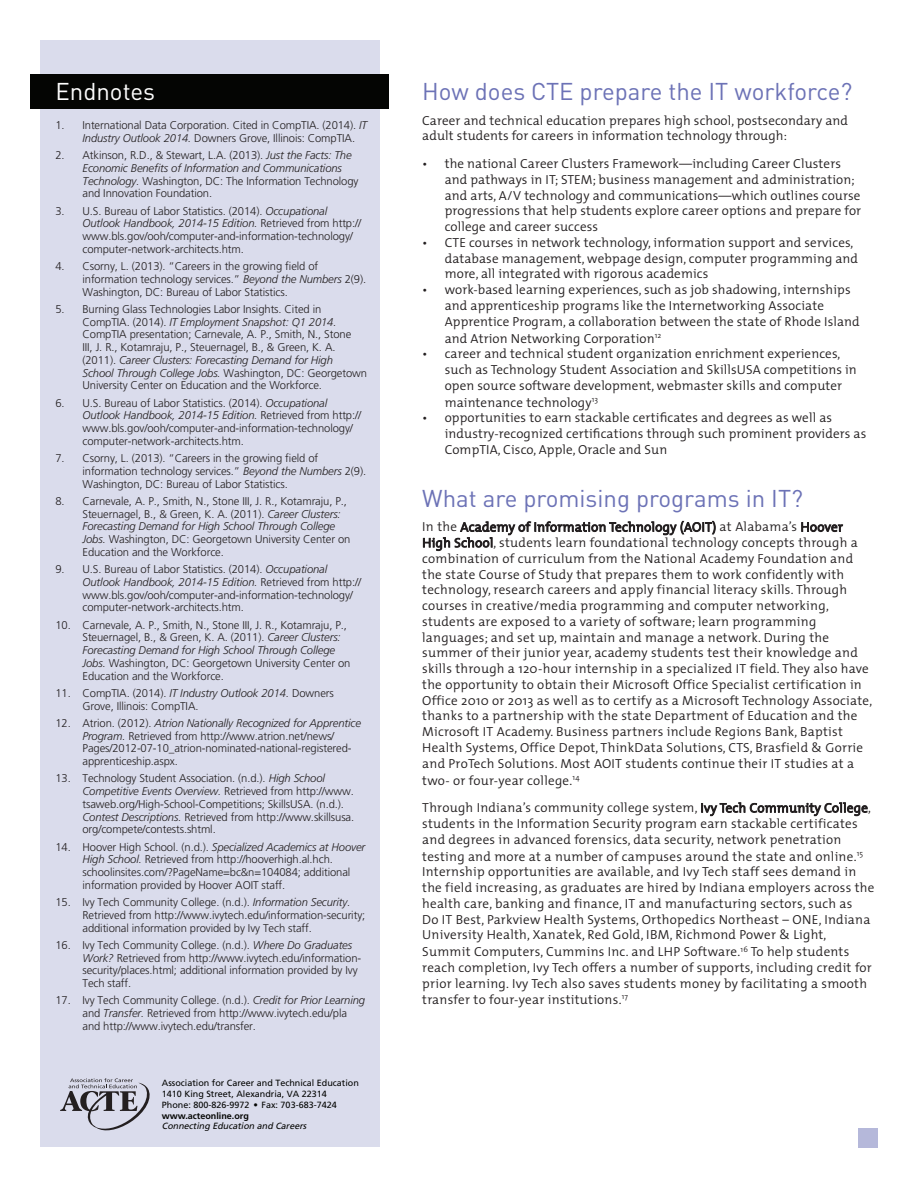
<style>
.page{position:relative;width:918px;height:1188px;background:#fff}
.page>*{position:absolute;margin:0;border:0;box-sizing:border-box;transform-origin:0 0}
.Subheads{font:24px "DIN";color:#6c72b6}
.Subheads-2{font:24px "DIN";color:#fff}
.Body_copy{font:300 13.2px/15.8px "The Mix";letter-spacing:.02em;color:#231f20}
.t1{font:300 11.25px/12.8px "Frutiger";letter-spacing:-.01em;color:#231f20}
.t2{font:9px "Frutiger";color:#040503}
.t3{font:italic 9px/10.8px "Frutiger";color:#040503}
.s1{font-style:italic}
.s2{font-weight:700;font-style:normal}
</style>
<div class="page">
<div style="left:40px;top:40px;width:340px;height:1108px;background:#dadcec"></div>
<div style="left:30px;top:74px;width:359px;height:35px;background:#040503"></div>
<svg style="left:801px;top:522px;width:42px;height:11px"></svg>
<svg style="left:423px;top:520px;width:293px;height:31px"></svg>
<svg style="left:701px;top:802px;width:167px;height:14px"></svg>
<svg style="left:60px;top:1078px;width:90px;height:52px"></svg>
<div style="left:858px;top:1128px;width:20px;height:20px;background:#b5b8da"></div>
<p class="Subheads-2" style="left:56px;top:76px;width:101px">Endnotes</p>
<p class="t1" style="left:82px;top:119px;width:286px;text-indent:-27px">1. International Data Corporation. Cited in CompTIA. (2014). <span class="s1">IT<br>Industry Outlook 2014.</span> Downers Grove, Illinois: CompTIA.</p>
<p class="t1" style="left:82px;top:149px;width:277px;text-indent:-27px">2. Atkinson, R.D., &amp; Stewart, L.A. (2013). <span class="s1">Just the Facts: The Economic Benefits of Information and Communications Technology.</span> Washington, DC: The Information Technology and Innovation Foundation.</p>
<p class="t1" style="left:82px;top:204px;width:280px;text-indent:-27px">3. U.S. Bureau of Labor Statistics. (2014). <span class="s1">Occupational Outlook Handbook, 2014-15 Edition.</span> Retrieved from http:// www.bls.gov/ooh/computer-and-information-technology/ computer-network-architects.htm.</p>
<p class="t1" style="left:82px;top:260px;width:285px;text-indent:-27px">4. Csorny, L. (2013). “Careers in the growing field of information technology services.” <span class="s1">Beyond the Numbers</span> 2(9).<br>Washington, DC: Bureau of Labor Statistics.</p>
<p class="t1" style="left:82px;top:303px;width:286px;text-indent:-27px">5. Burning Glass Technologies Labor Insights. Cited in CompTIA. (2014). <span class="s1">IT Employment Snapshot: Q1 2014.<br></span>CompTIA presentation; Carnevale, A. P., Smith, N., Stone<br>III, J. R., Kotamraju, P., Steuernagel, B., &amp; Green, K. A. (2011). <span class="s1">Career Clusters: Forecasting Demand for High School Through College Jobs.</span> Washington, DC: Georgetown University Center on Education and the Workforce.</p>
<p class="t1" style="left:82px;top:396px;width:280px;text-indent:-27px">6. U.S. Bureau of Labor Statistics. (2014). <span class="s1">Occupational Outlook Handbook, 2014-15 Edition.</span> Retrieved from http:// www.bls.gov/ooh/computer-and-information-technology/ computer-network-architects.htm.</p>
<p class="t1" style="left:82px;top:452px;width:285px;text-indent:-27px">7. Csorny, L. (2013). “Careers in the growing field of information technology services.” <span class="s1">Beyond the Numbers</span> 2(9).<br>Washington, DC: Bureau of Labor Statistics.</p>
<p class="t1" style="left:82px;top:495px;width:269px;text-indent:-27px">8. Carnevale, A. P., Smith, N., Stone III, J. R., Kotamraju, P., Steuernagel, B., &amp; Green, K. A. (2011). <span class="s1">Career Clusters:<br>Forecasting Demand for High School Through College Jobs.</span> Washington, DC: Georgetown University Center on Education and the Workforce.</p>
<p class="t1" style="left:82px;top:563px;width:280px;text-indent:-27px">9. U.S. Bureau of Labor Statistics. (2014). <span class="s1">Occupational Outlook Handbook, 2014-15 Edition.</span> Retrieved from http:// www.bls.gov/ooh/computer-and-information-technology/ computer-network-architects.htm.</p>
<p class="t1" style="left:82px;top:618px;width:269px;text-indent:-27px">10. Carnevale, A. P., Smith, N., Stone III, J. R., Kotamraju, P., Steuernagel, B., &amp; Green, K. A. (2011). <span class="s1">Career Clusters:<br>Forecasting Demand for High School Through College Jobs.</span> Washington, DC: Georgetown University Center on Education and the Workforce.</p>
<p class="t1" style="left:82px;top:687px;width:253px;text-indent:-27px">11. CompTIA. (2014). <span class="s1">IT Industry Outlook 2014.</span> Downers<br>Grove, Illinois: CompTIA.</p>
<p class="t1" style="left:82px;top:717px;width:280px;text-indent:-27px">12. Atrion. (2012). <span class="s1">Atrion Nationally Recognized for Apprentice Program.</span> Retrieved from http://www.atrion.net/news/ Pages/2012-07-10_atrion-nominated-national-registered&shy;apprenticeship.aspx.</p>
<p class="t1" style="left:82px;top:772px;width:273px;text-indent:-27px">13. Technology Student Association. (n.d.). <span class="s1">High School Competitive Events Overview.</span> Retrieved from http://www. tsaweb.org/High-School-Competitions; SkillsUSA. (n.d.).<br><span class="s1">Contest Descriptions.</span> Retrieved from http://www.skillsusa. org/compete/contests.shtml.</p>
<p class="t1" style="left:82px;top:840px;width:284px;text-indent:-27px">14. Hoover High School. (n.d.). <span class="s1">Specialized Academics at Hoover High School.</span> Retrieved from http://hooverhigh.al.hch. schoolinsites.com/?PageName=bc&amp;n=104084; additional information provided by Hoover AOIT staff.</p>
<p class="t1" style="left:82px;top:896px;width:284px;text-indent:-27px">15. Ivy Tech Community College. (n.d.). <span class="s1">Information Security.<br></span>Retrieved from http://www.ivytech.edu/information-security; additional information provided by Ivy Tech staff.</p>
<p class="t1" style="left:82px;top:939px;width:280px;text-indent:-27px">16. Ivy Tech Community College. (n.d.). <span class="s1">Where Do Graduates Work?</span> Retrieved from http://www.ivytech.edu/information&shy;security/places.html; additional information provided by Ivy Tech staff.</p>
<p class="t1" style="left:82px;top:994px;width:284px;text-indent:-27px">17. Ivy Tech Community College. (n.d.). <span class="s1">Credit for Prior Learning </span>and <span class="s1">Transfer.</span> Retrieved from http://www.ivytech.edu/pla and http://www.ivytech.edu/transfer.</p>
<p class="t2" style="left:162px;top:1078px;width:199px">Association for Career and Technical Education</p>
<p class="t2" style="left:162px;top:1089px;width:167px">1410 King Street, Alexandria, VA 22314</p>
<p class="t2" style="left:162px;top:1099px;width:176px">Phone: 800-826-9972 • Fax: 703-683-7424</p>
<p class="t3" style="left:162px;top:1110px;width:148px"><span class="s2">www.acteonline.org<br></span>Connecting Education and Careers</p>
<p class="Subheads" style="left:422px;top:76px;width:432px">How does CTE prepare the IT workforce?</p>
<p class="Body_copy" style="left:422px;top:112px;width:427px">Career and technical education prepares high school, postsecondary and adult students for careers in information technology through:</p>
<p class="Body_copy" style="left:445px;top:155px;width:418px;text-indent:-22px">• the national Career Clusters Framework—including Career Clusters and pathways in IT; STEM; business management and administration; and arts, A/V technology and communications—which outlines course progressions that help students explore career options and prepare for college and career success</p>
<p class="Body_copy" style="left:445px;top:234px;width:415px;text-indent:-22px">• CTE courses in network technology, information support and services, database management, webpage design, computer programming and more, all integrated with rigorous academics</p>
<p class="Body_copy" style="left:445px;top:281px;width:416px;line-height:16.2px;text-indent:-22px">• work-based learning experiences, such as job shadowing, internships and apprenticeship programs like the Internetworking Associate Apprentice Program, a collaboration between the state of Rhode Island and Atrion Networking Corporation<sup>12</sup></p>
<p class="Body_copy" style="left:445px;top:345px;width:414px;line-height:16.2px;text-indent:-22px">• career and technical student organization enrichment experiences, such as Technology Student Association and SkillsUSA competitions in open source software development, webmaster skills and computer maintenance technology<sup>13</sup></p>
<p class="Body_copy" style="left:445px;top:410px;width:423px;text-indent:-22px">• opportunities to earn stackable certificates and degrees as well as industry-recognized certifications through such prominent providers as<br>CompTIA, Cisco, Apple, Oracle and Sun</p>
<p class="Subheads" style="left:422px;top:483px;width:382px">What are promising programs in IT?</p>
<p class="Body_copy" style="left:422px;top:519px;width:452px">In the Academy of Information Technology (AOIT) at Alabama’s Hoover High School, students learn foundational technology concepts through a combination of curriculum from the National Academy Foundation and the state Course of Study that prepares them to work confidently with technology, research careers and apply financial literacy skills. Through courses in creative/media programming and computer networking, students are exposed to a variety of software; learn programming languages; and set up, maintain and manage a network. During the summer of their junior year, academy students test their knowledge and skills through a 120-hour internship in a specialized IT field. They also have the opportunity to obtain their Microsoft Office Specialist certification in Office 2010 or 2013 as well as to certify as a Microsoft Technology Associate, thanks to a partnership with the state Department of Education and the Microsoft IT Academy. Business partners include Regions Bank, Baptist Health Systems, Office Depot, ThinkData Solutions, CTS, Brasfield &amp; Gorrie and ProTech Solutions. Most AOIT students continue their IT studies at a two- or four-year college.<sup>14</sup></p>
<p class="Body_copy" style="left:422px;top:800px;width:454px">Through Indiana’s community college system, Ivy Tech Community College, students in the Information Security program earn stackable certificates and degrees in advanced forensics, data security, network penetration testing and more at a number of campuses around the state and online.<sup>15<br></sup>Internship opportunities are available, and Ivy Tech staff sees demand in the field increasing, as graduates are hired by Indiana employers across the health care, banking and finance, IT and manufacturing sectors, such as<br>Do IT Best, Parkview Health Systems, Orthopedics Northeast – ONE, Indiana University Health, Xanatek, Red Gold, IBM, Richmond Power &amp; Light, Summit Computers, Cummins Inc. and LHP Software.<sup>16</sup> To help students reach completion, Ivy Tech offers a number of supports, including credit for prior learning. Ivy Tech also saves students money by facilitating a smooth transfer to four-year institutions.<sup>17</sup></p>
</div>
